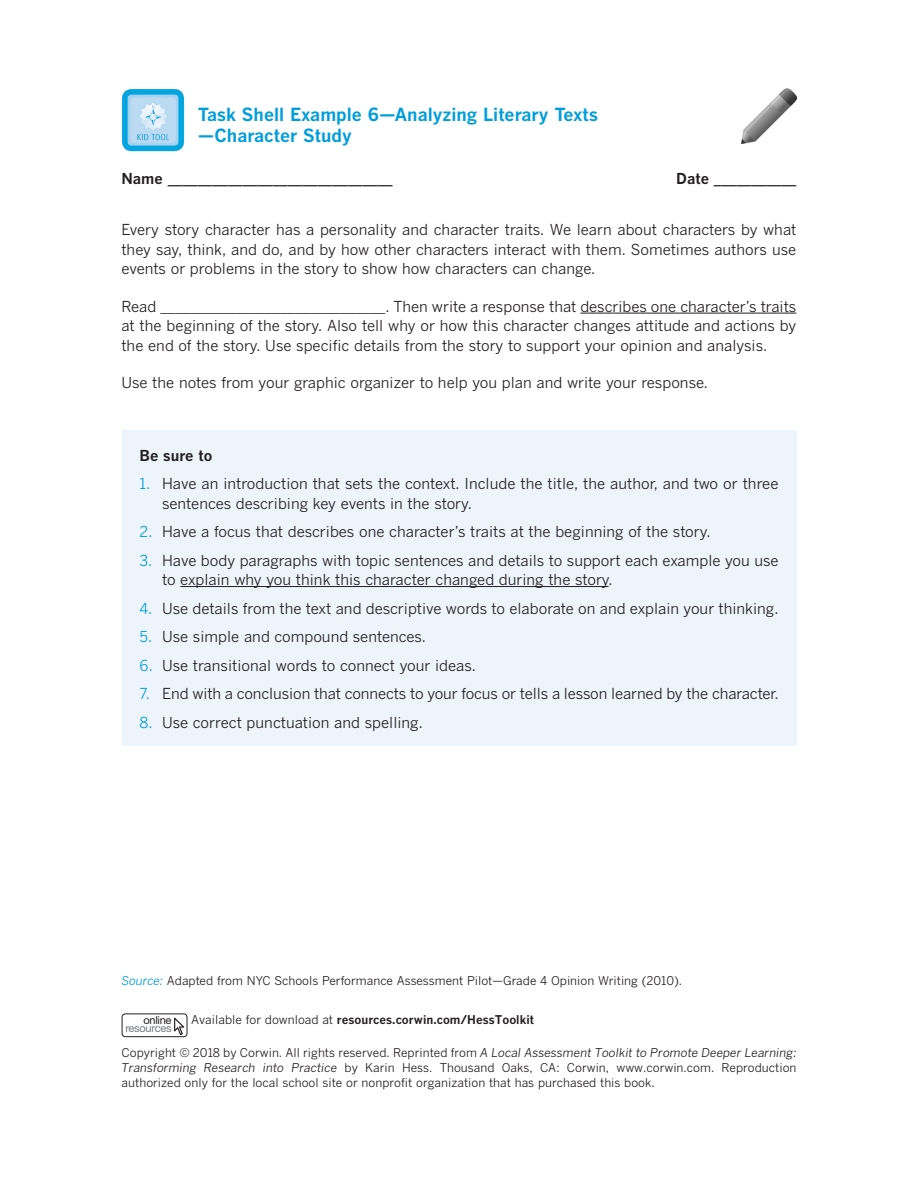
<style>
.page{position:relative;width:918px;height:1188px;background:#fff}
.page>*{position:absolute;margin:0;border:0;box-sizing:border-box;transform-origin:0 0}
.t1{font:700 18px/21px "Benton Gothic";color:#009ddc}
.BX2_NL{font:15px/19.5px "Benton Gothic";color:#231f20}
.SE3_FL{font:15px/19.5px "Benton Gothic";color:#231f20;text-align:justify}
.SE3_TEXT{font:15px/19.5px "Benton Gothic";color:#231f20;text-align:justify}
.TEXT{font:700 15px "Benton Gothic";color:#231f20}
.BX2_TI{font:700 15px "Benton Gothic";color:#231f20}
.TSN{font:12px/15px "Benton Gothic";color:#231f20;text-align:justify}
.BX2_SN{font:12px "Benton Gothic";color:#231f20}
.TSN-2{font:700 12px "Benton Gothic";color:#231f20}
.t2{font:10.95px/7.8px "Helvetica Neue LT Std";letter-spacing:-.025em;color:#76787b;text-align:right}
.s1{color:#009ddc}
.s2{font-style:italic;color:#009ddc}
.s3{color:#231f20}
.s4{font-weight:400}
.s5{font-style:italic}
</style>
<div class="page">
<hr style="left:580px;top:313px;width:216px;height:1px;background:#231f20">
<div style="left:122px;top:430px;width:675px;height:316px;background:#eef4fc"></div>
<hr style="left:180px;top:586px;width:429px;height:1px;background:#231f20">
<img style="left:742px;top:88px;width:54px;height:55px">
<img style="left:121px;top:88px;width:63px;height:63px">
<div style="left:122px;top:1013px;width:65px;height:24px;border:1px solid #231f20;border-radius:3px"></div>
<svg style="left:174px;top:1018px;width:10px;height:17px"></svg>
<h1 class="t1" style="left:198px;top:104px;width:402px">Task Shell Example 6—Analyzing Literary Texts —Character Study</h1>
<p class="TEXT" style="left:121px;top:169px;width:273px">Name ______________________________</p>
<p class="TEXT" style="left:676px;top:169px;width:122px">Date ___________</p>
<p class="SE3_TEXT" style="left:121px;top:220px;width:677px">Every story character has a personality and character traits. We learn about characters by what they say, think, and do, and by how other characters interact with them. Sometimes authors use events or problems in the story to show how characters can change.</p>
<p class="SE3_FL" style="left:121px;top:296px;width:676px">Read ______________________________. Then write a response that describes one character’s traits at the beginning of the story. Also tell why or how this character changes attitude and actions by the end of the story. Use specific details from the story to support your opinion and analysis.</p>
<p class="SE3_FL" style="left:121px;top:373px;width:588px">Use the notes from your graphic organizer to help you plan and write your response.</p>
<p class="BX2_TI" style="left:140px;top:446px;width:74px">Be sure to</p>
<p class="BX2_NL" style="left:162px;top:474px;width:618px;text-indent:-22px"><span class="s1">1.</span> Have an introduction that sets the context. Include the title, the author, and two or three sentences describing key events in the story.</p>
<p class="BX2_NL" style="left:140px;top:522px;width:572px"><span class="s1">2.</span> Have a focus that describes one character’s traits at the beginning of the story.</p>
<p class="BX2_NL" style="left:162px;top:550px;width:618px;text-indent:-22px"><span class="s1">3.</span> Have body paragraphs with topic sentences and details to support each example you use to explain why you think this character changed during the story.</p>
<p class="BX2_NL" style="left:140px;top:598px;width:640px"><span class="s1">4.</span> Use details from the text and descriptive words to elaborate on and explain your thinking.</p>
<p class="BX2_NL" style="left:140px;top:627px;width:288px"><span class="s1">5.</span> Use simple and compound sentences.</p>
<p class="BX2_NL" style="left:140px;top:655px;width:338px"><span class="s1">6.</span> Use transitional words to connect your ideas.</p>
<p class="BX2_NL" style="left:140px;top:684px;width:641px"><span class="s1">7.</span> End with a conclusion that connects to your focus or tells a lesson learned by the character.</p>
<p class="BX2_NL" style="left:140px;top:712px;width:285px"><span class="s1">8.</span> Use correct punctuation and spelling.</p>
<p class="BX2_SN" style="left:121px;top:973px;width:562px"><span class="s2">Source:</span> Adapted from NYC Schools Performance Assessment Pilot—Grade 4 Opinion Writing (2010).</p>
<p class="t2" style="left:125px;top:1016px;width:48px"><span class="s3">online </span>resources</p>
<p class="TSN-2" style="left:191px;top:1012px;width:344px"><span class="s4">Available for download at</span> resources.corwin.com/HessToolkit</p>
<p class="TSN" style="left:122px;top:1045px;width:677px">Copyright © 2018 by Corwin. All rights reserved. Reprinted from <span class="s5">A Local Assessment Toolkit to Promote Deeper Learning:<br>Transforming Research into Practice</span> by Karin Hess. Thousand Oaks, CA: Corwin, www.corwin.com. Reproduction authorized only for the local school site or nonprofit organization that has purchased this book.</p>
</div>
